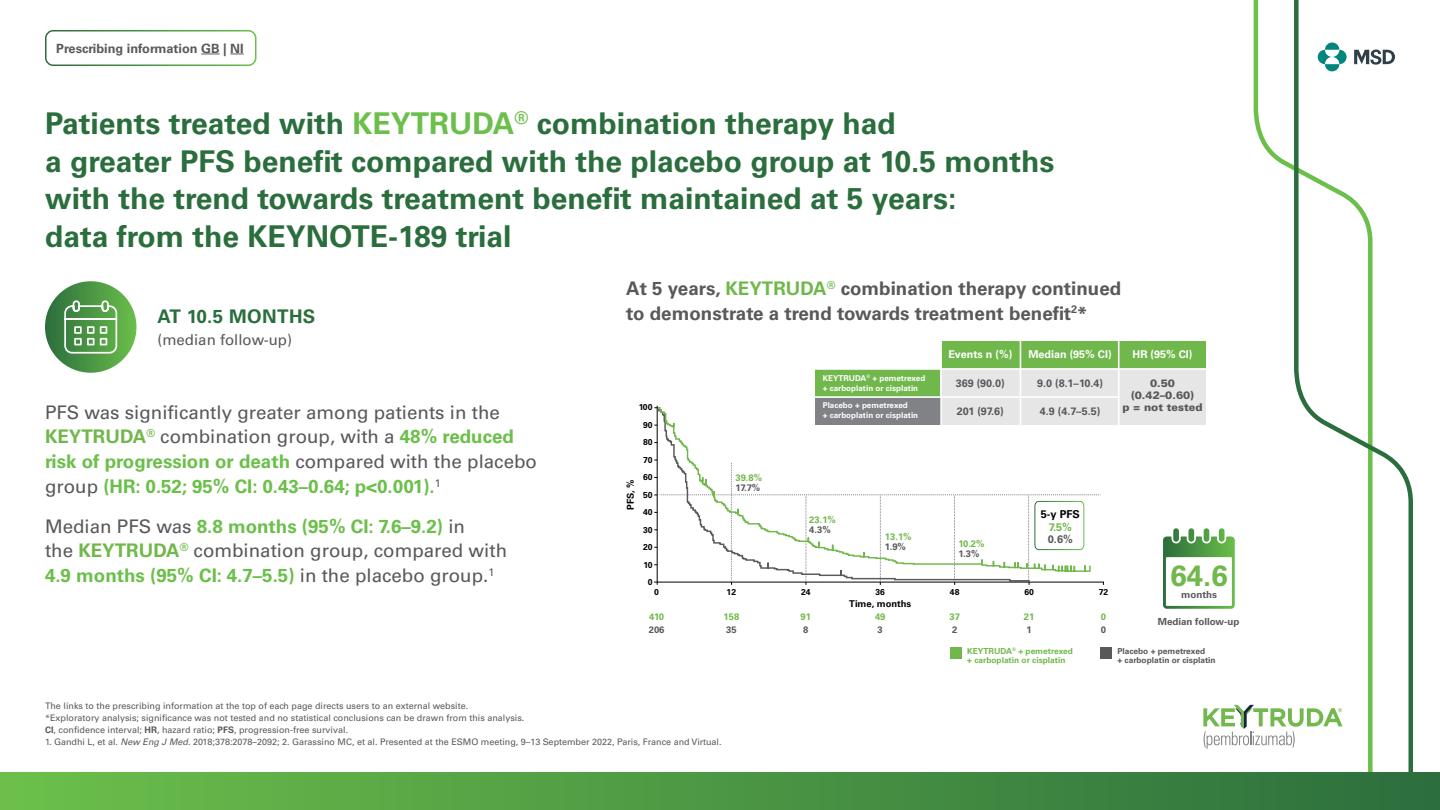
<style>
.page{position:relative;width:1440px;height:810px;background:#fff}
.page>*{position:absolute;margin:0;border:0;box-sizing:border-box;transform-origin:0 0}
.t1{font:700 30px/37.5px "Univers LT Std";color:#2b6e3d}
.t2{font:700 29.25px "Univers LT Std";color:#71b84c}
.t3{font:18.75px/24.8px "Univers LT Std";color:#59595c}
.t4{font:700 18.75px/24.8px "Univers LT Std";color:#59595c}
.t5{font:700 18.75px "Univers LT Std";letter-spacing:.02em;color:#2b6e3d}
.t6{font:15px "Univers LT Std";color:#59595c}
.t7{font:700 12.75px "Univers LT Std";color:#59595c}
.t8{font:700 10.95px "Univers LT Std";color:#000}
.t9{font:700 10.95px "Univers LT Std";color:#71b84c}
.t10{font:700 10.95px "Univers LT Std";color:#58595b}
.t11{font:700 10.73px "Univers LT Std";color:#58595b}
.t12{font:700 10.73px "Univers LT Std";color:#fff}
.t13{font:900 10.73px/11.8px "Univers LT Std";color:#58595b;text-align:center}
.t14{font:700 9.75px "Univers LT Std";color:#58595b}
.t15{font:700 9.45px "Univers LT Std";color:#000}
.t16{font:700 9.38px "Univers LT Std";color:#71b84c}
.t17{font:700 9.38px "Univers LT Std";color:#58595b}
.t18{font:700 9.38px "Univers LT Std";color:#000}
.t19{font:9px/12px "Univers LT Std";color:#59595c}
.t20{font:700 8.55px "Univers LT Std";color:#000}
.t21{font:700 8.32px/9.3px "Univers LT Std";color:#71b84c}
.t22{font:700 8.32px/9.3px "Univers LT Std";color:#58595b}
.t23{font:700 8.02px/9.7px "Univers LT Std";color:#fff}
.s1{color:#6bbf4a}
.s2{font-weight:700;color:#71b84c}
.s3{font-weight:700;color:#6bbf4a}
.s4{color:#71b84c}
.s5{font-weight:700}
.s6{font-style:italic}
</style>
<div class="page">
<svg style="left:1253px;top:0;width:38px;height:169px"></svg>
<svg style="left:1291px;top:0;width:122px;height:772px"></svg>
<div style="left:0;top:772px;width:1440px;height:38px;background:linear-gradient(to right,#6bc04a,#2c6e3d)"></div>
<div style="left:1195px;top:699px;width:154px;height:54px;background:#fff"></div>
<svg style="left:1203px;top:705px;width:140px;height:44px"></svg>
<svg style="left:201px;top:54px;width:19px;height:1px"></svg>
<svg style="left:230px;top:54px;width:14px;height:1px"></svg>
<div style="left:45px;top:30px;width:211px;height:36px;border:2px solid #fff;border-radius:8px"></div>
<svg style="left:1318px;top:43px;width:29px;height:28px"></svg>
<svg style="left:1354px;top:49px;width:41px;height:16px"></svg>
<svg style="left:1163px;top:528px;width:72px;height:81px"></svg>
<div style="left:951px;top:648px;width:11px;height:11px;background:#71b84c"></div>
<div style="left:1101px;top:648px;width:11px;height:11px;background:#58595b"></div>
<div style="left:941px;top:341px;width:265px;height:28px;background:#71b84c"></div>
<div style="left:816px;top:369px;width:125px;height:28px;background:#71b84c"></div>
<div style="left:941px;top:369px;width:265px;height:56px;background:#e6e6e6"></div>
<div style="left:816px;top:397px;width:126px;height:28px;background:#808285"></div>
<hr style="left:940px;top:336px;width:2px;height:100px;background:#fff">
<hr style="left:812px;top:396px;width:307px;height:2px;background:#fff">
<hr style="left:812px;top:368px;width:422px;height:2px;background:#fff">
<hr style="left:1020px;top:336px;width:1px;height:100px;background:#fff">
<hr style="left:1118px;top:336px;width:2px;height:100px;background:#fff">
<svg style="left:658px;top:573px;width:373px;height:9px"></svg>
<hr style="left:654px;top:582px;width:450px;height:1px;background:#000">
<svg style="left:656px;top:406px;width:435px;height:167px"></svg>
<hr style="left:657px;top:406px;width:1px;height:179px;background:#000">
<svg style="left:45px;top:281px;width:91px;height:92px;background:#4d9746"></svg>
<svg style="left:63px;top:300px;width:55px;height:54px"></svg>
<h3 class="t7" style="left:56px;top:41px;width:189px">Prescribing information GB | NI</h3>
<h1 class="t1" style="left:45px;top:105px;width:1011px">Patients treated with <span class="s1">KEYTRUDA</span><sup>®</sup> combination therapy had<br>a greater PFS benefit compared with the placebo group at 10.5 months with the trend towards treatment benefit maintained at 5 years:<br>data from the KEYNOTE-189 trial</h1>
<h3 class="t5" style="left:158px;top:305px;width:159px">AT 10.5 MONTHS</h3>
<h3 class="t6" style="left:158px;top:331px;width:136px">(median follow-up)</h3>
<h3 class="t3" style="left:45px;top:400px;width:494px">PFS was significantly greater among patients in the <span class="s2">KEYTRUDA</span><sup>®</sup> combination group, with a <span class="s3">48% reduced risk of progression or death</span> compared with the placebo group <span class="s3">(HR: 0.52; 95% CI: 0.43–0.64; p&lt;0.001).</span><sup>1</sup></h3>
<h3 class="t3" style="left:45px;top:514px;width:464px">Median PFS was <span class="s3">8.8 months (95% CI: 7.6–9.2)</span> in<br>the <span class="s2">KEYTRUDA</span><sup>®</sup> combination group, compared with<br><span class="s3">4.9 months (95% CI: 4.7–5.5)</span> in the placebo group.<sup>1</sup></h3>
<h3 class="t4" style="left:626px;top:276px;width:497px">At 5 years, <span class="s4">KEYTRUDA</span><sup>®</sup> combination therapy continued to demonstrate a trend towards treatment benefit<sup>2</sup>*</h3>
<p class="t20" style="left:639px;top:402px;width:15px">100</p>
<p class="t20" style="left:643px;top:420px;width:11px">90</p>
<p class="t20" style="left:643px;top:437px;width:11px">80</p>
<p class="t15" style="left:625px;top:510px;width:32px;rotate:-90deg">PFS, %</p>
<p class="t20" style="left:643px;top:455px;width:11px">70</p>
<p class="t20" style="left:643px;top:472px;width:11px">60</p>
<p class="t20" style="left:643px;top:490px;width:11px">50</p>
<p class="t20" style="left:643px;top:507px;width:11px">40</p>
<p class="t20" style="left:643px;top:525px;width:11px">30</p>
<p class="t20" style="left:643px;top:542px;width:11px">20</p>
<p class="t20" style="left:644px;top:560px;width:11px">10</p>
<p class="t20" style="left:648px;top:577px;width:6px">0</p>
<p class="t16" style="left:735px;top:472px;width:28px">39.8%</p>
<p class="t17" style="left:735px;top:482px;width:26px">17.7%</p>
<p class="t23" style="left:823px;top:374px;width:104px">KEYTRUDA<sup>®</sup> + pemetrexed + carboplatin or cisplatin</p>
<p class="t23" style="left:823px;top:400px;width:97px">Placebo + pemetrexed<br>+ carboplatin or cisplatin</p>
<p class="t12" style="left:948px;top:348px;width:65px">Events n (%)</p>
<p class="t11" style="left:956px;top:377px;width:51px">369 (90.0)</p>
<p class="t11" style="left:957px;top:405px;width:48px">201 (97.6)</p>
<p class="t12" style="left:1028px;top:348px;width:85px">Median (95% CI)</p>
<p class="t11" style="left:1037px;top:377px;width:67px">9.0 (8.1–10.4)</p>
<p class="t11" style="left:1040px;top:405px;width:62px">4.9 (4.7–5.5)</p>
<p class="t16" style="left:809px;top:514px;width:28px">23.1%</p>
<p class="t17" style="left:809px;top:524px;width:23px">4.3%</p>
<p class="t16" style="left:885px;top:532px;width:28px">13.1%</p>
<p class="t17" style="left:885px;top:542px;width:23px">1.9%</p>
<p class="t16" style="left:958px;top:538px;width:28px">10.2%</p>
<p class="t17" style="left:958px;top:548px;width:23px">1.3%</p>
<p class="t8" style="left:1041px;top:507px;width:41px">5-y PFS</p>
<p class="t10" style="left:1048px;top:532px;width:27px">0.6%</p>
<p class="t9" style="left:1049px;top:521px;width:25px">7.5%</p>
<p class="t20" style="left:654px;top:587px;width:6px">0</p>
<p class="t20" style="left:727px;top:587px;width:11px">12</p>
<p class="t20" style="left:801px;top:587px;width:11px">24</p>
<p class="t20" style="left:876px;top:587px;width:11px">36</p>
<p class="t20" style="left:950px;top:587px;width:11px">48</p>
<p class="t20" style="left:1024px;top:587px;width:11px">60</p>
<p class="t20" style="left:1099px;top:587px;width:11px">72</p>
<p class="t16" style="left:649px;top:611px;width:17px">410</p>
<p class="t16" style="left:724px;top:611px;width:17px">158</p>
<p class="t16" style="left:801px;top:611px;width:12px">91</p>
<p class="t16" style="left:875px;top:611px;width:12px">49</p>
<p class="t18" style="left:849px;top:598px;width:64px">Time, months</p>
<p class="t16" style="left:949px;top:611px;width:12px">37</p>
<p class="t16" style="left:1024px;top:611px;width:12px">21</p>
<p class="t16" style="left:1101px;top:611px;width:7px">0</p>
<p class="t17" style="left:649px;top:624px;width:17px">206</p>
<p class="t17" style="left:803px;top:624px;width:7px">8</p>
<p class="t17" style="left:878px;top:624px;width:7px">3</p>
<p class="t17" style="left:952px;top:624px;width:7px">2</p>
<p class="t17" style="left:1027px;top:624px;width:7px">1</p>
<p class="t17" style="left:1101px;top:624px;width:7px">0</p>
<p class="t17" style="left:726px;top:624px;width:12px">35</p>
<p class="t12" style="left:1133px;top:348px;width:61px">HR (95% CI)</p>
<p class="t13" style="left:1123px;top:377px;width:82px">0.50 (0.42–0.60)<br>p = not tested</p>
<h2 class="t2" style="left:1170px;top:559px;width:59px">64.6</h2>
<p class="t14" style="left:1181px;top:589px;width:37px">months</p>
<p class="t14" style="left:1158px;top:616px;width:83px">Median follow-up</p>
<p class="t21" style="left:967px;top:647px;width:107px">KEYTRUDA<sup>®</sup> + pemetrexed + carboplatin or cisplatin</p>
<p class="t22" style="left:1117px;top:647px;width:100px">Placebo + pemetrexed<br>+ carboplatin or cisplatin</p>
<p class="t19" style="left:45px;top:700px;width:481px">The links to the prescribing information at the top of each page directs users to an external website. *Exploratory analysis; significance was not tested and no statistical conclusions can be drawn from this analysis.<br><span class="s5">CI</span>, confidence interval; <span class="s5">HR</span>, hazard ratio; <span class="s5">PFS</span>, progression-free survival.</p>
<p class="t19" style="left:45px;top:736px;width:678px">1. Gandhi L, et al. <span class="s6">New Eng J Med</span>. 2018;378:2078–2092; 2. Garassino MC, et al. Presented at the ESMO meeting, 9–13 September 2022, Paris, France and Virtual.</p>
</div>
